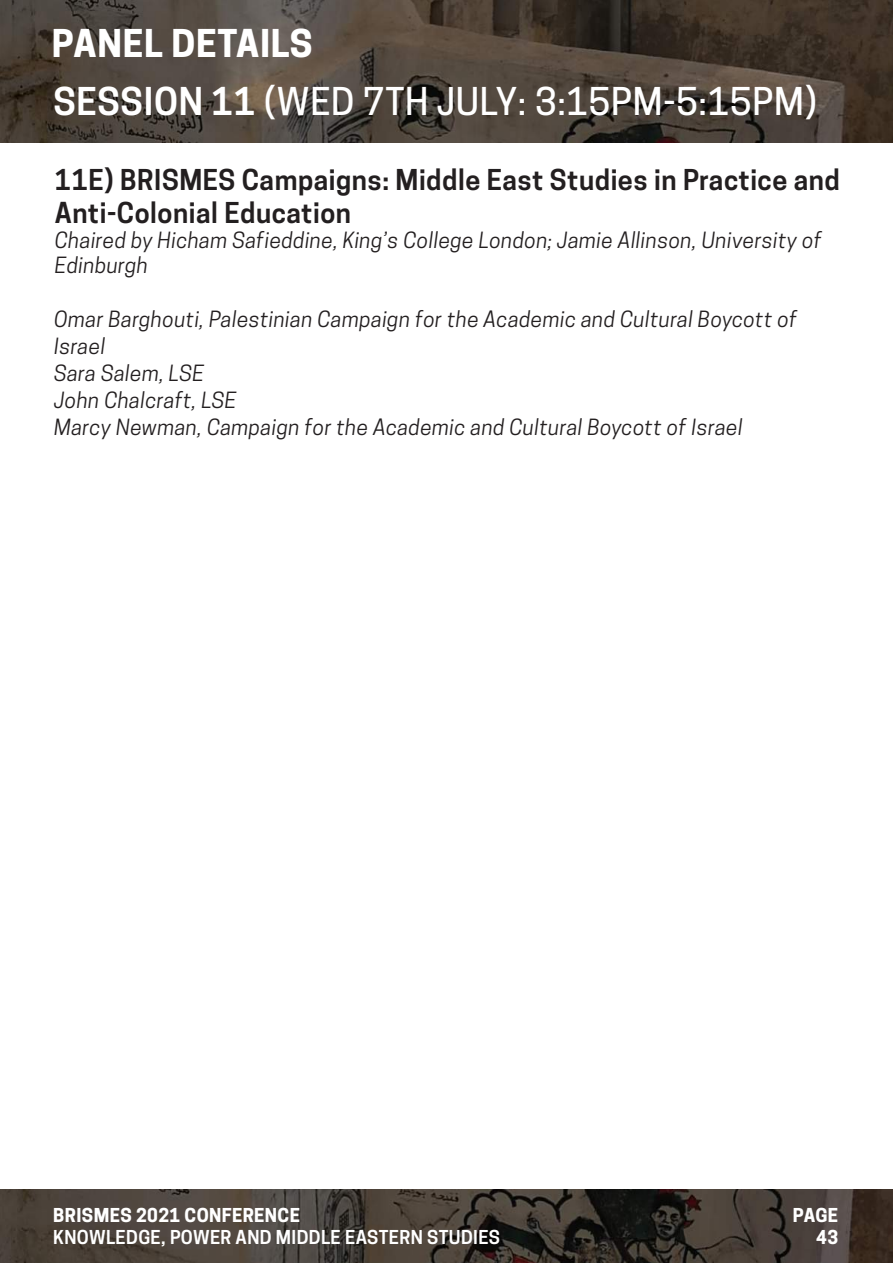
<style>
.page{position:relative;width:893px;height:1263px;background:#fff}
.page>*{position:absolute;margin:0;border:0;box-sizing:border-box;transform-origin:0 0}
.t1{font:500 36px "Cooper Hewitt";letter-spacing:.02em;color:#fff}
.t2{font:700 36px "Cooper Hewitt";letter-spacing:.02em;color:#fff}
.t3{font:600 27px/32.4px "Cooper Hewitt";letter-spacing:.02em;color:#231f20}
.t4{font:italic 21px/27px "Cooper Hewitt";letter-spacing:.02em;color:#231f20}
.t5{font:600 18px "Cooper Hewitt";letter-spacing:.02em;color:#fff}
.t6{font:700 18px/21.6px "Cooper Hewitt";letter-spacing:.02em;color:#fff;text-align:right}
.s1{font-weight:600}
</style>
<div class="page">
<img style="left:0;top:1189px;width:893px;height:74px">
<img style="left:0;top:0;width:893px;height:143px">
<h1 class="t2" style="left:52px;top:23px;width:262px">PANEL DETAILS</h1>
<h1 class="t1" style="left:53px;top:80px;width:765px"><span class="s1">SESSION 11</span> (WED 7TH JULY: 3:15PM-5:15PM)</h1>
<p class="t3" style="left:55px;top:164px;width:786px">11E) BRISMES Campaigns: Middle East Studies in Practice and<br>Anti-Colonial Education</p>
<p class="t4" style="left:55px;top:227px;width:768px;line-height:25.2px">Chaired by Hicham Safieddine, King’s College London; Jamie Allinson, University of<br>Edinburgh</p>
<p class="t4" style="left:54px;top:306px;width:744px">Omar Barghouti, Palestinian Campaign for the Academic and Cultural Boycott of Israel<br>Sara Salem, LSE<br>John Chalcraft, LSE<br>Marcy Newman, Campaign for the Academic and Cultural Boycott of Israel</p>
<p class="t6" style="left:53px;top:1204px;width:248px">BRISMES 2021 CONFERENCE</p>
<p class="t5" style="left:53px;top:1226px;width:448px">KNOWLEDGE, POWER AND MIDDLE EASTERN STUDIES</p>
<p class="t6" style="left:793px;top:1204px;width:47px">PAGE<br>43</p>
</div>
